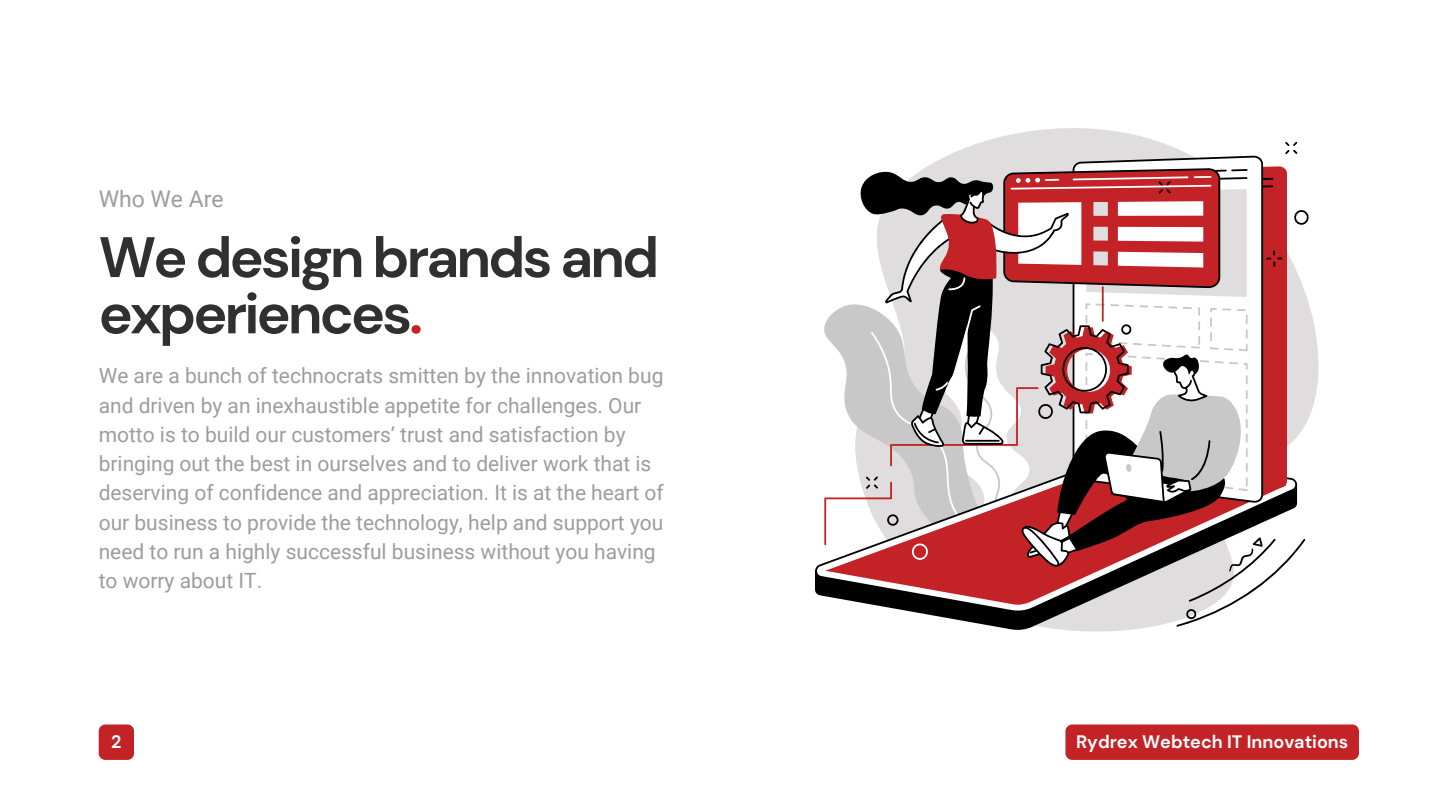
<style>
.page{position:relative;width:1440px;height:810px;background:#fff}
.page>*{position:absolute;margin:0;border:0;box-sizing:border-box;transform-origin:0 0}
.t1{font:700 57px/56.2px "DM Sans";letter-spacing:-.05em;color:#303030}
.t2{font:23px "Roboto";color:#9d9d9d}
.t3{font:21px/29.2px "Roboto";color:#9d9d9d}
.t4{font:700 18px "DM Sans";color:#fff}
.s1{color:#c32226}
</style>
<div class="page">
<svg style="left:925px;top:128px;width:394px;height:504px"></svg>
<svg style="left:925px;top:627px;width:372px;height:4px"></svg>
<svg style="left:1073px;top:156px;width:190px;height:12px"></svg>
<svg style="left:1285px;top:142px;width:12px;height:12px"></svg>
<svg style="left:824px;top:168px;width:486px;height:459px"></svg>
<div style="left:1065px;top:725px;width:294px;height:35px;background:#c32226;border-radius:7px"></div>
<div style="left:99px;top:725px;width:35px;height:35px;background:#c32226;border-radius:7px"></div>
<p class="t2" style="left:99px;top:186px;width:127px">Who We Are</p>
<p class="t1" style="left:99px;top:230px;width:562px">We design brands and experiences<span class="s1">.</span></p>
<p class="t3" style="left:99px;top:362px;width:567px">We are a bunch of technocrats smitten by the innovation bug and driven by an inexhaustible appetite for challenges. Our motto is to build our customers’ trust and satisfaction by bringing out the best in ourselves and to deliver work that is deserving of confidence and appreciation. It is at the heart of our business to provide the technology, help and support you need to run a highly successful business without you having to worry about IT.</p>
<p class="t4" style="left:111px;top:730px;width:12px">2</p>
<p class="t4" style="left:1076px;top:730px;width:274px">Rydrex Webtech IT Innovations</p>
</div>
